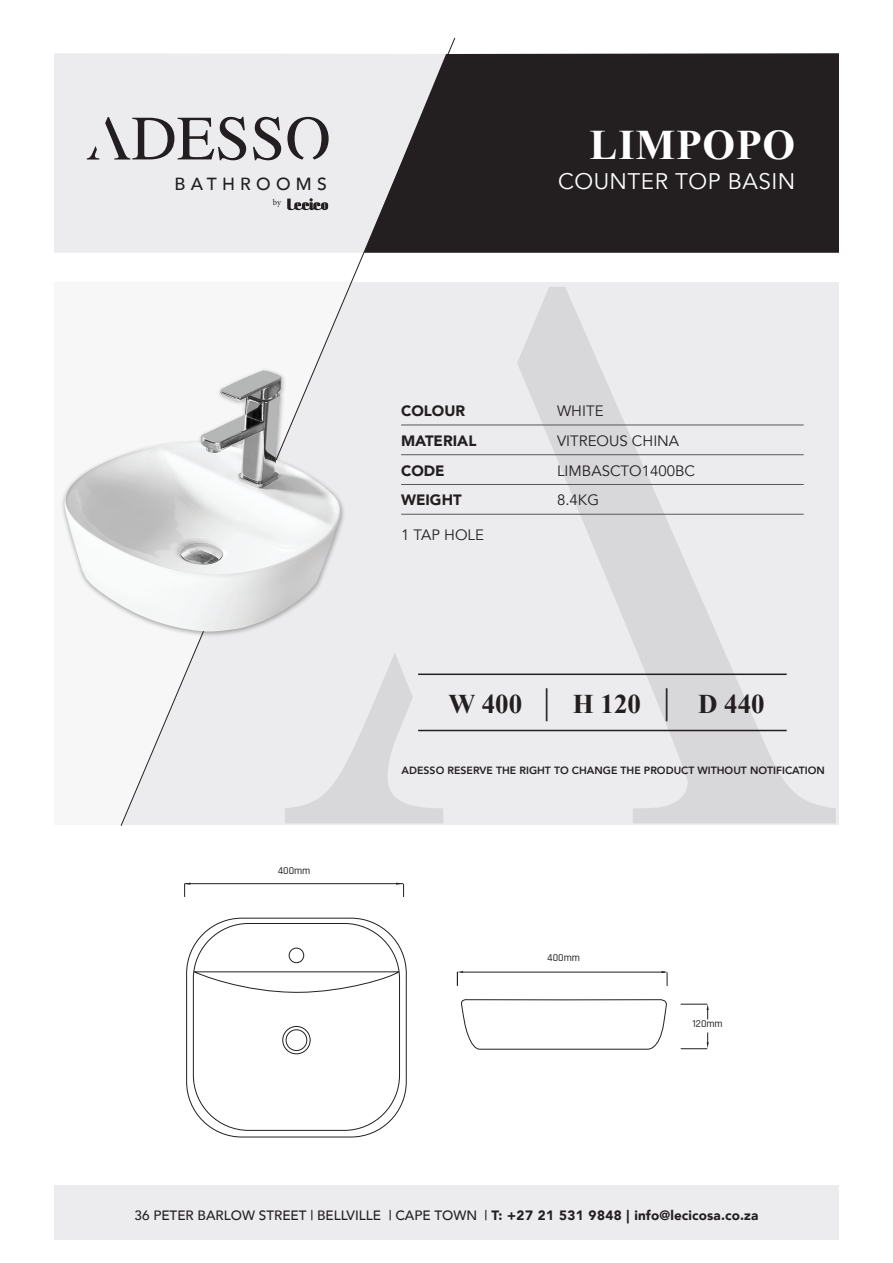
<style>
.page{position:relative;width:893px;height:1263px;background:#fff}
.page>*{position:absolute;margin:0;border:0;box-sizing:border-box;transform-origin:0 0}
.t1{font:700 42px "Times New Roman";letter-spacing:.02em;color:#fff}
.t2{font:700 27px "Times New Roman";color:#231f20}
.t3{font:22.5px "Avenir";letter-spacing:.02em;color:#fff}
.t4{font:500 17.55px "Avenir";letter-spacing:.3em;color:#231f20}
.t5{font:15px "Avenir";color:#231f20}
.t6{font:900 15px "Avenir";color:#231f20}
.t7{font:500 13.5px "Avenir";color:#231f20}
.t8{font:800 10.5px "Avenir";color:#231f20}
.t9{font:500 10.5px "Rajdhani";color:#231f20}
.t10{font:8.55px "Minion Pro";color:#231f20}
.s1{font-family:"Avenir";font-weight:300;font-size:33px}
.s2{font-weight:900}
</style>
<div class="page">
<svg style="left:456px;top:287px;width:380px;height:536px;background:#e7e6e8"></svg>
<div style="left:54px;top:53px;width:66px;height:200px;background:#ececee"></div>
<div style="left:54px;top:1185px;width:785px;height:54px;background:#ececee"></div>
<div style="left:456px;top:53px;width:383px;height:200px;background:#231f20"></div>
<hr style="left:418px;top:730px;width:369px;height:1px;background:#231f20">
<hr style="left:418px;top:673px;width:369px;height:2px;background:#231f20">
<hr style="left:401px;top:425px;width:403px;height:1px;background:#57585a">
<hr style="left:401px;top:454px;width:403px;height:1px;background:#57585a">
<hr style="left:401px;top:484px;width:403px;height:1px;background:#57585a">
<hr style="left:401px;top:514px;width:403px;height:1px;background:#57585a">
<svg style="left:87px;top:117px;width:33px;height:43px"></svg>
<svg style="left:120px;top:37px;width:336px;height:789px"></svg>
<div style="left:60px;top:368px;width:285px;height:270px;background:#231f20;opacity:.36"></div>
<img style="left:63px;top:370px;width:278px;height:261px">
<div style="left:289px;top:947px;width:15px;height:16px;border:1px solid #231f20;border-radius:50%"></div>
<div style="left:186px;top:918px;width:221px;height:219px;border:1px solid #231f20;border-radius:55px"></div>
<svg style="left:192px;top:971px;width:206px;height:22px"></svg>
<hr style="left:185px;top:883px;width:218px;height:1px;background:#231f20">
<div style="left:286px;top:1029px;width:21px;height:22px;border:1px solid #231f20;border-radius:50%"></div>
<div style="left:282px;top:1026px;width:29px;height:28px;border:1px solid #231f20;border-radius:50%"></div>
<div style="left:193px;top:923px;width:207px;height:208px;border:1px solid #231f20;border-radius:55px"></div>
<svg style="left:184px;top:883px;width:6px;height:14px"></svg>
<svg style="left:396px;top:883px;width:8px;height:14px"></svg>
<svg style="left:461px;top:999px;width:206px;height:51px"></svg>
<hr style="left:462px;top:972px;width:203px;height:1px;background:#231f20">
<svg style="left:457px;top:971px;width:6px;height:15px"></svg>
<svg style="left:661px;top:971px;width:7px;height:15px"></svg>
<svg style="left:681px;top:1004px;width:28px;height:15px"></svg>
<svg style="left:681px;top:1032px;width:28px;height:17px"></svg>
<p class="t4" style="left:174px;top:169px;width:154px">BATHROOMS</p>
<p class="t10" style="left:273px;top:197px;width:10px">by</p>
<h1 class="t1" style="left:590px;top:116px;width:207px">LIMPOPO</h1>
<h3 class="t3" style="left:558px;top:168px;width:239px">COUNTER TOP BASIN</h3>
<p class="t9" style="left:278px;top:865px;width:34px">400mm</p>
<p class="t6" style="left:401px;top:398px;width:66px">COLOUR</p>
<p class="t5" style="left:557px;top:402px;width:48px">WHITE</p>
<p class="t6" style="left:401px;top:428px;width:77px">MATERIAL</p>
<p class="t5" style="left:557px;top:432px;width:124px">VITREOUS CHINA</p>
<p class="t6" style="left:401px;top:457px;width:45px">CODE</p>
<p class="t5" style="left:557px;top:461px;width:139px">LIMBASCTO1400BC</p>
<p class="t6" style="left:401px;top:487px;width:62px">WEIGHT</p>
<p class="t5" style="left:557px;top:491px;width:43px">8.4KG</p>
<p class="t5" style="left:401px;top:526px;width:84px">1 TAP HOLE</p>
<h2 class="t2" style="left:448px;top:685px;width:318px">W 400 <span class="s1">|</span> H 120 <span class="s1">|</span> D 440</h2>
<p class="t8" style="left:402px;top:762px;width:425px">ADESSO RESERVE THE RIGHT TO CHANGE THE PRODUCT WITHOUT NOTIFICATION</p>
<p class="t9" style="left:547px;top:951px;width:34px">400mm</p>
<p class="t9" style="left:693px;top:1017px;width:32px">120mm</p>
<p class="t7" style="left:135px;top:1203px;width:625px">36 PETER BARLOW STREET | BELLVILLE | CAPE TOWN | <span class="s2">T: +27 21 531 9848 | info@lecicosa.co.za</span></p>
</div>
